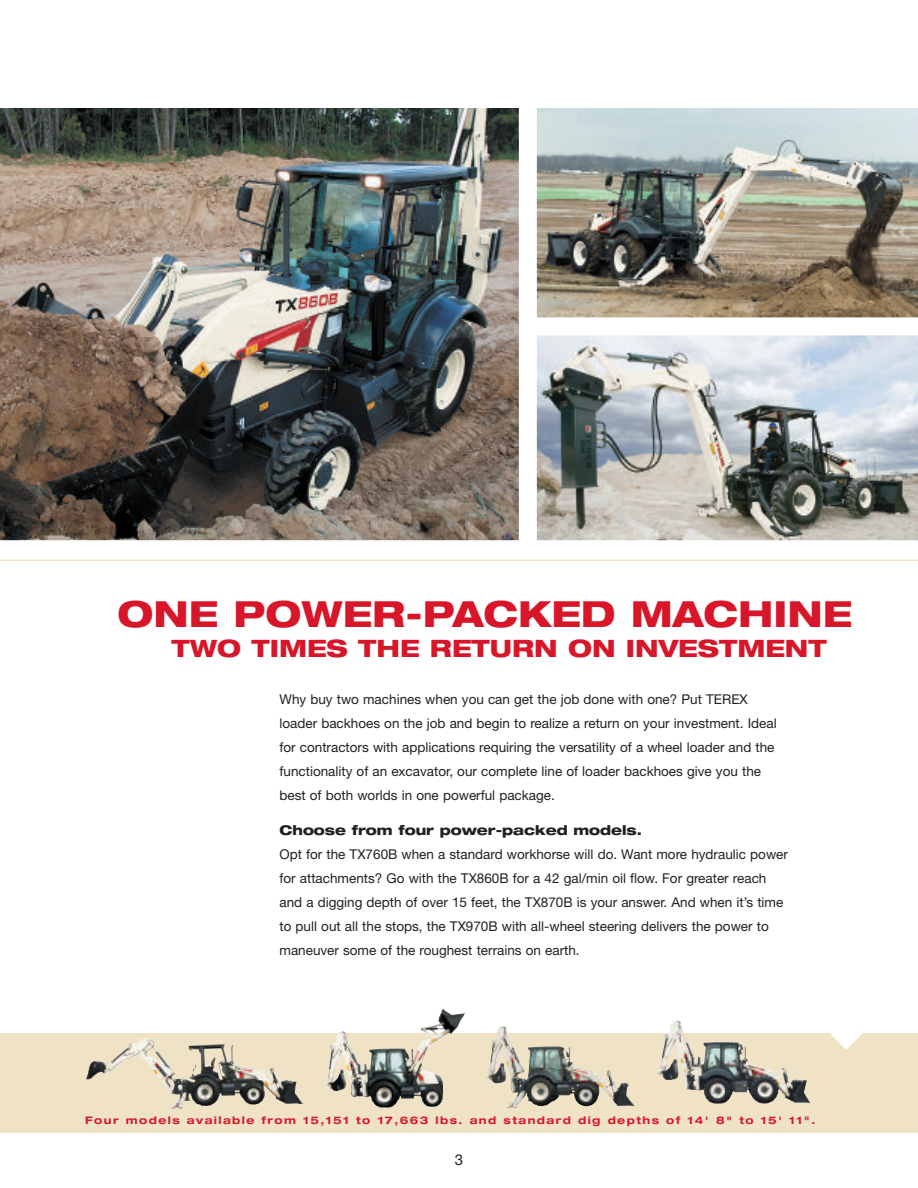
<style>
.page{position:relative;width:918px;height:1188px;background:#fff}
.page>*{position:absolute;margin:0;border:0;box-sizing:border-box;transform-origin:0 0}
.t1{font:800 expanded 36px "Helvetica Neue";color:#d71729}
.t2{font:800 expanded 24px "Helvetica Neue";color:#d71729}
.t3{font:15px "Helvetica Neue";color:#231f20}
.t4{font:13.5px/24px "Helvetica Neue";color:#231f20}
.t5{font:800 expanded 13.5px "Helvetica Neue";color:#231f20}
.t6{font:700 expanded 10.5px "Helvetica Neue";letter-spacing:.14em;color:#d71729}
</style>
<div class="page">
<hr style="left:0;top:559px;width:918px;height:2px;background:#efe2c5">
<img style="left:0;top:108px;width:519px;height:432px">
<img style="left:537px;top:108px;width:381px;height:209px">
<img style="left:537px;top:335px;width:381px;height:205px">
<div style="left:0;top:1033px;width:918px;height:100px;background:#efe2c5"></div>
<svg style="left:830px;top:1033px;width:33px;height:17px"></svg>
<img style="left:487px;top:1026px;width:124px;height:82px">
<img style="left:326px;top:1009px;width:140px;height:98px">
<img style="left:85px;top:1038px;width:219px;height:71px">
<img style="left:658px;top:1033px;width:153px;height:71px">
<h1 class="t1" style="left:117px;top:601px;width:736px">ONE POWER-PACKED MACHINE</h1>
<h2 class="t2" style="left:171px;top:640px;width:657px">TWO TIMES THE RETURN ON INVESTMENT</h2>
<p class="t4" style="left:280px;top:688px;width:499px">Why buy two machines when you can get the job done with one? Put TEREX loader backhoes on the job and begin to realize a return on your investment. Ideal for contractors with applications requiring the versatility of a wheel loader and the functionality of an excavator, our complete line of loader backhoes give you the best of both worlds in one powerful package.</p>
<p class="t5" style="left:280px;top:825px;width:364px">Choose from four power-packed models.</p>
<p class="t4" style="left:280px;top:843px;width:510px">Opt for the TX760B when a standard workhorse will do. Want more hydraulic power for attachments? Go with the TX860B for a 42 gal/min oil flow. For greater reach and a digging depth of over 15 feet, the TX870B is your answer. And when it’s time to pull out all the stops, the TX970B with all-wheel steering delivers the power to maneuver some of the roughest terrains on earth.</p>
<p class="t6" style="left:85px;top:1117px;width:732px">Four models available from 15,151 to 17,663 lbs. and standard dig depths of 14' 8" to 15' 11".</p>
<p class="t3" style="left:455px;top:1154px;width:10px">3</p>
</div>
